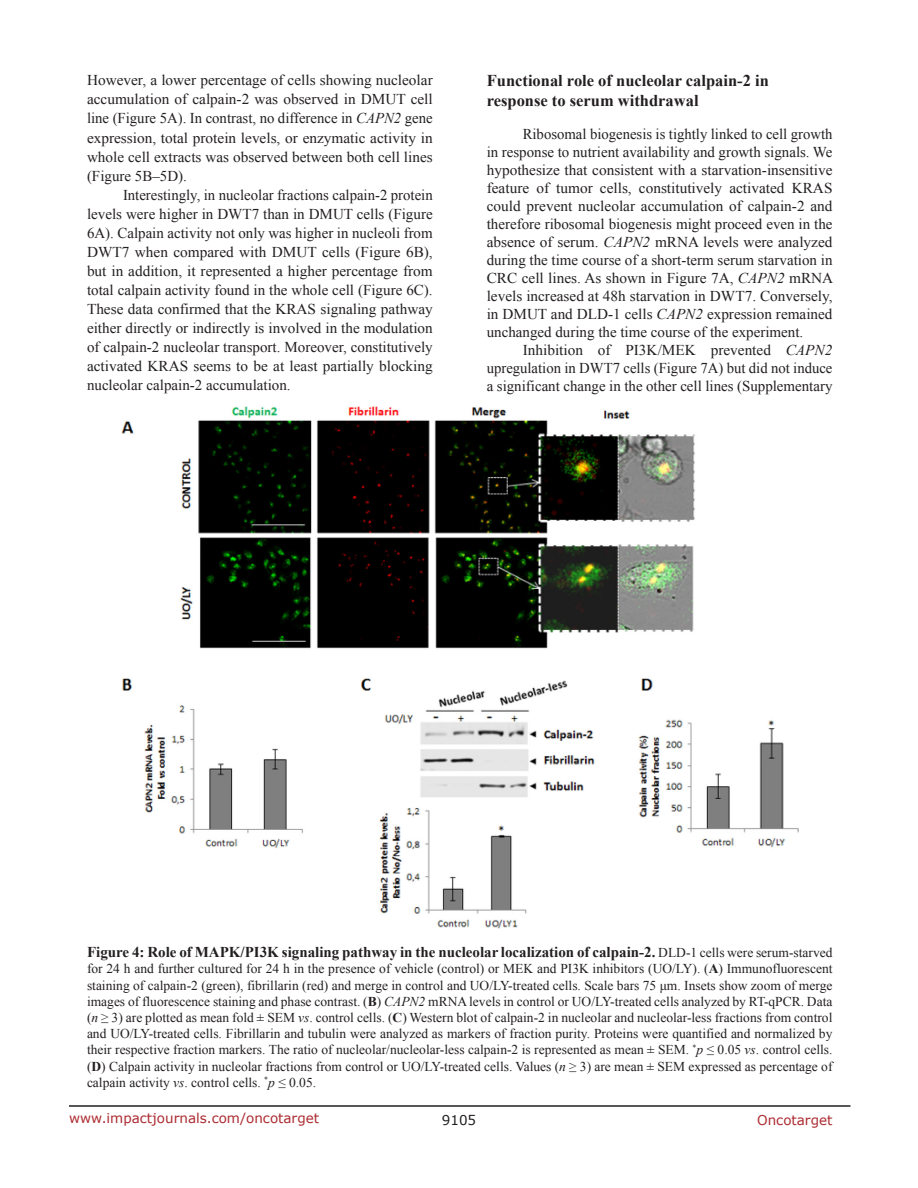
<style>
.page{position:relative;width:918px;height:1188px;background:#fff}
.page>*{position:absolute;margin:0;border:0;box-sizing:border-box;transform-origin:0 0}
.SubHeading_middle{font:700 16.5px/19.8px "Times New Roman";color:#231f20}
.BodyText{font:15px/19px "Times New Roman";color:#231f20;text-align:justify}
.FigureText{font:700 15px "Times New Roman";color:#231f20}
.FigureText-2{font:13.5px/16.2px "Times New Roman";color:#231f20;text-align:justify}
.t1{font:13.5px "Verdana";color:#ac2b31}
.t2{font:13.5px "Verdana";color:#231f20}
.s1{font-style:italic}
.s2{font-weight:400;font-size:13.5px}
.s3{font-weight:700}
</style>
<div class="page">
<hr style="left:69px;top:1105px;width:781px;height:2px;background:#231f20">
<img style="left:121px;top:406px;width:677px;height:523px">
<p class="BodyText" style="left:87px;top:71px;width:347px">However, a lower percentage of cells showing nucleolar accumulation of calpain-2 was observed in DMUT cell line (Figure 5A). In contrast, no difference in <span class="s1">CAPN2</span> gene expression, total protein levels, or enzymatic activity in whole cell extracts was observed between both cell lines (Figure 5B–5D).</p>
<p class="BodyText" style="left:87px;top:185px;width:347px;text-indent:36px">Interestingly, in nucleolar fractions calpain-2 protein levels were higher in DWT7 than in DMUT cells (Figure 6A). Calpain activity not only was higher in nucleoli from DWT7 when compared with DMUT cells (Figure 6B), but in addition, it represented a higher percentage from total calpain activity found in the whole cell (Figure 6C).<br>These data confirmed that the KRAS signaling pathway either directly or indirectly is involved in the modulation of calpain-2 nucleolar transport. Moreover, constitutively activated KRAS seems to be at least partially blocking nucleolar calpain-2 accumulation.</p>
<p class="SubHeading_middle" style="left:487px;top:70px;width:284px">Functional role of nucleolar calpain-2 in response to serum withdrawal</p>
<p class="BodyText" style="left:487px;top:125px;width:348px;line-height:18px;text-indent:36px">Ribosomal biogenesis is tightly linked to cell growth in response to nutrient availability and growth signals. We hypothesize that consistent with a starvation-insensitive feature of tumor cells, constitutively activated KRAS could prevent nucleolar accumulation of calpain-2 and therefore ribosomal biogenesis might proceed even in the absence of serum. <span class="s1">CAPN2</span> mRNA levels were analyzed during the time course of a short-term serum starvation in CRC cell lines. As shown in Figure 7A, <span class="s1">CAPN2</span> mRNA levels increased at 48h starvation in DWT7. Conversely, in DMUT and DLD-1 cells <span class="s1">CAPN2</span> expression remained unchanged during the time course of the experiment.</p>
<p class="BodyText" style="left:487px;top:341px;width:347px;line-height:18px;text-indent:36px">Inhibition of PI3K/MEK prevented <span class="s1">CAPN2 </span>upregulation in DWT7 cells (Figure 7A) but did not induce a significant change in the other cell lines (Supplementary</p>
<p class="FigureText" style="left:87px;top:942px;width:747px">Figure 4: Role of MAPK/PI3K signaling pathway in the nucleolar localization of calpain-2. <span class="s2">DLD-1 cells were serum-starved</span></p>
<p class="FigureText-2" style="left:87px;top:961px;width:747px">for 24 h and further cultured for 24 h in the presence of vehicle (control) or MEK and PI3K inhibitors (UO/LY). (<span class="s3">A</span>) Immunofluorescent staining of calpain-2 (green), fibrillarin (red) and merge in control and UO/LY-treated cells. Scale bars 75 μm. Insets show zoom of merge images of fluorescence staining and phase contrast. (<span class="s3">B</span>) <span class="s1">CAPN2</span> mRNA levels in control or UO/LY-treated cells analyzed by RT-qPCR. Data (<span class="s1">n</span> ≥ 3) are plotted as mean fold ± SEM <span class="s1">vs</span>. control cells. (<span class="s3">C</span>) Western blot of calpain-2 in nucleolar and nucleolar-less fractions from control and UO/LY-treated cells. Fibrillarin and tubulin were analyzed as markers of fraction purity. Proteins were quantified and normalized by their respective fraction markers. The ratio of nucleolar/nucleolar-less calpain-2 is represented as mean ± SEM. <sup>*</sup><span class="s1">p</span> ≤ 0.05 <span class="s1">vs</span>. control cells. (<span class="s3">D</span>) Calpain activity in nucleolar fractions from control or UO/LY-treated cells. Values (<span class="s1">n</span> ≥ 3) are mean ± SEM expressed as percentage of calpain activity <span class="s1">vs</span>. control cells. <sup>*</sup><span class="s1">p</span> ≤ 0.05.</p>
<p class="t1" style="left:69px;top:1109px;width:252px">www.impactjournals.com/oncotarget</p>
<p class="t2" style="left:442px;top:1111px;width:36px">9105</p>
<p class="t1" style="left:757px;top:1111px;width:77px">Oncotarget</p>
</div>
